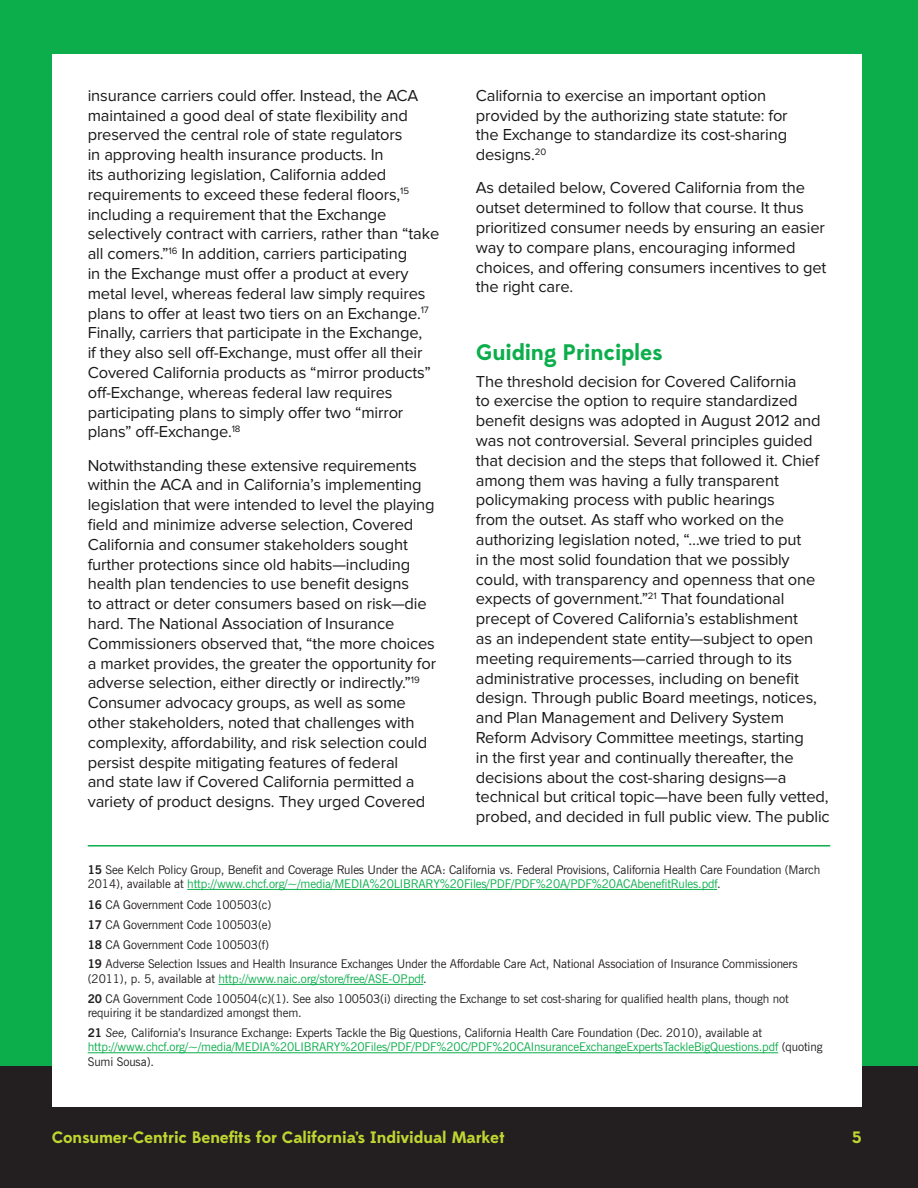
<style>
.page{position:relative;width:918px;height:1188px;background:#0cae4c}
.page>*{position:absolute;margin:0;border:0;box-sizing:border-box;transform-origin:0 0}
.subhead{font:700 22.5px "Edmondsans";letter-spacing:-.01em;color:#0cae4c}
.t1{font:16.5px/19.8px "Proxima Nova";letter-spacing:-.01em;color:#1a1a1a}
.t2{font:700 16.5px "Edmondsans";letter-spacing:-.01em;color:#bed630}
.Footnote{font:12px/14.4px "News Gothic BT";letter-spacing:-.01em;color:#231f20}
.s1{font-weight:700}
.s2{color:#0cae4c}
.s3{font-style:italic}
</style>
<div class="page">
<div style="left:0;top:1066px;width:918px;height:122px;background:#231f20"></div>
<div style="left:52px;top:54px;width:810px;height:1053px;background:#fff"></div>
<hr style="left:88px;top:845px;width:742px;height:2px;background:#0cae4c">
<hr style="left:187px;top:889px;width:530px;height:1px;background:#0cae4c">
<hr style="left:218px;top:984px;width:205px;height:1px;background:#0cae4c">
<hr style="left:88px;top:1052px;width:690px;height:1px;background:#0cae4c">
<p class="t1" style="left:88px;top:86px;width:353px">insurance carriers could offer. Instead, the ACA maintained a good deal of state flexibility and preserved the central role of state regulators<br>in approving health insurance products. In<br>its authorizing legislation, California added requirements to exceed these federal floors,<sup>15 </sup>including a requirement that the Exchange selectively contract with carriers, rather than “take all comers.”<sup>16</sup> In addition, carriers participating<br>in the Exchange must offer a product at every metal level, whereas federal law simply requires plans to offer at least two tiers on an Exchange.<sup>17<br></sup>Finally, carriers that participate in the Exchange,<br>if they also sell off-Exchange, must offer all their Covered California products as “mirror products” off-Exchange, whereas federal law requires participating plans to simply offer two “mirror plans” off-Exchange.<sup>18</sup></p>
<p class="t1" style="left:88px;top:456px;width:350px">Notwithstanding these extensive requirements within the ACA and in California’s implementing legislation that were intended to level the playing field and minimize adverse selection, Covered California and consumer stakeholders sought further protections since old habits—including health plan tendencies to use benefit designs<br>to attract or deter consumers based on risk—die hard. The National Association of Insurance Commissioners observed that, “the more choices a market provides, the greater the opportunity for adverse selection, either directly or indirectly.”<sup>19<br></sup>Consumer advocacy groups, as well as some other stakeholders, noted that challenges with complexity, affordability, and risk selection could persist despite mitigating features of federal<br>and state law if Covered California permitted a variety of product designs. They urged Covered</p>
<p class="t1" style="left:476px;top:86px;width:313px">California to exercise an important option provided by the authorizing state statute: for the Exchange to standardize its cost-sharing designs.<sup>20</sup></p>
<p class="t1" style="left:476px;top:178px;width:352px">As detailed below, Covered California from the outset determined to follow that course. It thus prioritized consumer needs by ensuring an easier way to compare plans, encouraging informed choices, and offering consumers incentives to get the right care.</p>
<p class="subhead" style="left:476px;top:338px;width:188px">Guiding Principles</p>
<p class="t1" style="left:476px;top:372px;width:355px">The threshold decision for Covered California<br>to exercise the option to require standardized benefit designs was adopted in August 2012 and was not controversial. Several principles guided that decision and the steps that followed it. Chief among them was having a fully transparent policymaking process with public hearings<br>from the outset. As staff who worked on the authorizing legislation noted, “…we tried to put<br>in the most solid foundation that we possibly could, with transparency and openness that one expects of government.”<sup>21</sup> That foundational precept of Covered California’s establishment<br>as an independent state entity—subject to open meeting requirements—carried through to its administrative processes, including on benefit design. Through public Board meetings, notices, and Plan Management and Delivery System Reform Advisory Committee meetings, starting<br>in the first year and continually thereafter, the decisions about the cost-sharing designs—a technical but critical topic—have been fully vetted, probed, and decided in full public view. The public</p>
<p class="Footnote" style="left:88px;top:862px;width:734px"><span class="s1">15</span> See Kelch Policy Group, Benefit and Coverage Rules Under the ACA: California vs. Federal Provisions, California Health Care Foundation (March<br>2014), available at <span class="s2">http://www.chcf.org/~/media/MEDIA%20LIBRARY%20Files/PDF/PDF%20A/PDF%20ACAbenefitRules.pdf</span>.</p>
<p class="Footnote" style="left:88px;top:898px;width:185px"><span class="s1">16</span> CA Government Code 100503(c)</p>
<p class="Footnote" style="left:88px;top:917px;width:185px"><span class="s1">17</span> CA Government Code 100503(e)</p>
<p class="Footnote" style="left:88px;top:937px;width:183px"><span class="s1">18</span> CA Government Code 100503(f)</p>
<p class="Footnote" style="left:88px;top:957px;width:711px"><span class="s1">19</span> Adverse Selection Issues and Health Insurance Exchanges Under the Affordable Care Act, National Association of Insurance Commissioners (2011), p. 5, available at <span class="s2">http://www.naic.org/store/free/ASE-OP.pdf</span>.</p>
<p class="Footnote" style="left:88px;top:991px;width:702px"><span class="s1">20</span> CA Government Code 100504(c)(1). See also 100503(i) directing the Exchange to set cost-sharing for qualified health plans, though not requiring it be standardized amongst them.</p>
<p class="Footnote" style="left:88px;top:1025px;width:736px"><span class="s1">21</span> <span class="s3">See,</span> California’s Insurance Exchange: Experts Tackle the Big Questions, California Health Care Foundation (Dec. 2010), available at <span class="s2">http://www.chcf.org/~/media/MEDIA%20LIBRARY%20Files/PDF/PDF%20C/PDF%20CAInsuranceExchangeExpertsTackleBigQuestions.pdf</span> (quoting<br>Sumi Sousa).</p>
<p class="t2" style="left:52px;top:1127px;width:454px">Consumer-Centric Benefits for California’s Individual Market</p>
<p class="t2" style="left:852px;top:1127px;width:12px">5</p>
</div>
